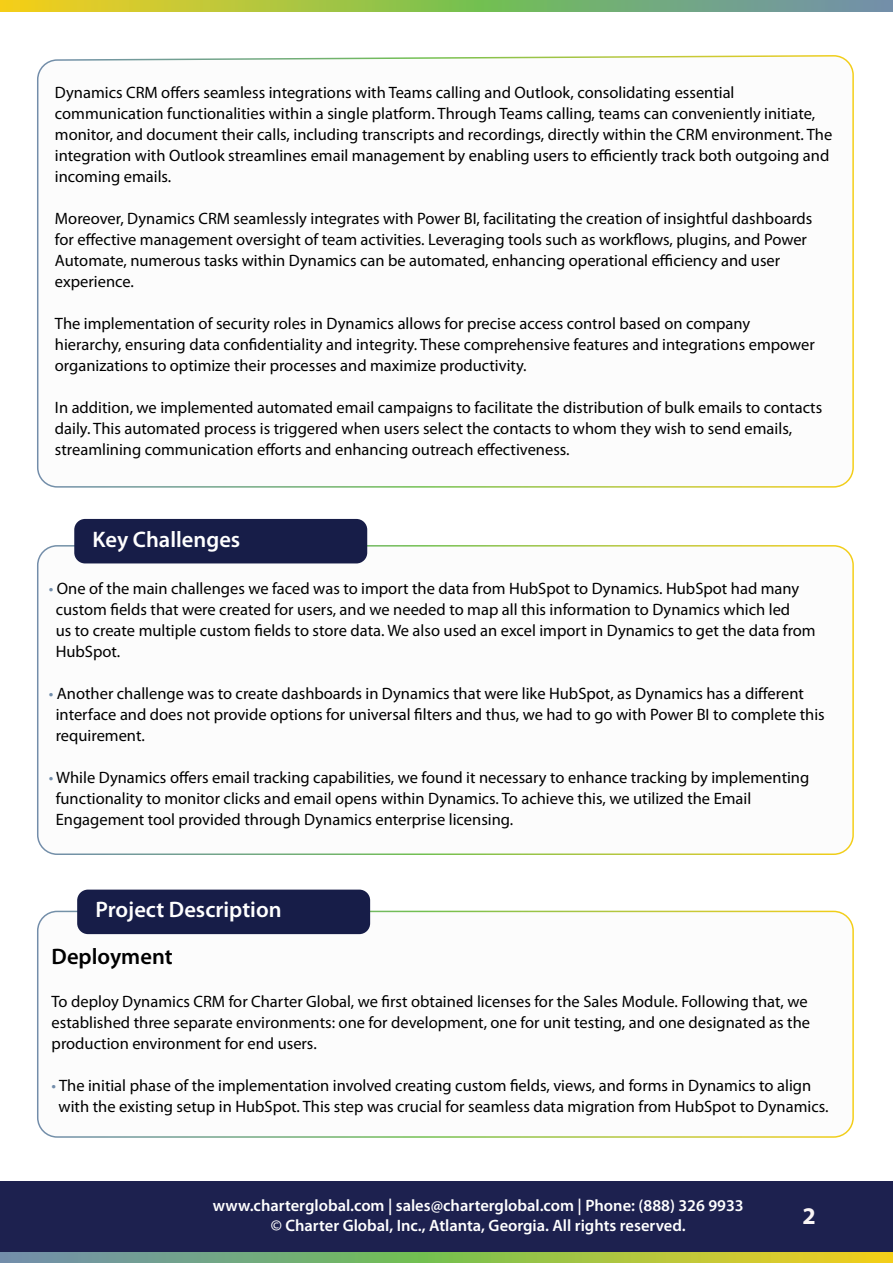
<style>
.page{position:relative;width:893px;height:1263px;background:#fff}
.page>*{position:absolute;margin:0;border:0;box-sizing:border-box;transform-origin:0 0}
.t1{font:700 24px "Myriad Pro";color:#faf5f5}
.t2{font:600 22.5px "Myriad Pro";color:#fff}
.t3{font:600 22.5px "Myriad Pro";color:#000}
.t4{font:16.5px/21px "Myriad Pro";color:#000}
.t5{font:600 16.5px "Myriad Pro";color:#fff}
.s1{color:#728dab}
</style>
<div class="page">
<svg style="left:0;top:0;width:893px;height:12px;background:#97b85b"></svg>
<div style="left:0;top:1181px;width:893px;height:73px;background:#1d214f"></div>
<svg style="left:0;top:1252px;width:893px;height:11px;background:#96b75c"></svg>
<div style="left:37px;top:545px;width:817px;height:310px;border:2px solid #fff;border-radius:19px"></div>
<div style="left:74px;top:519px;width:293px;height:44px;background:#171d48;border-radius:11px"></div>
<svg style="left:37px;top:56px;width:817px;height:432px"></svg>
<div style="left:37px;top:911px;width:817px;height:227px;border:2px solid #fff;border-radius:19px"></div>
<div style="left:77px;top:890px;width:293px;height:44px;background:#171d48;border-radius:11px"></div>
<p class="t4" style="left:55px;top:82px;width:779px">Dynamics CRM offers seamless integrations with Teams calling and Outlook, consolidating essential communication functionalities within a single platform. Through Teams calling, teams can conveniently initiate, monitor, and document their calls, including transcripts and recordings, directly within the CRM environment. The integration with Outlook streamlines email management by enabling users to efficiently track both outgoing and incoming emails.</p>
<p class="t4" style="left:55px;top:208px;width:759px">Moreover, Dynamics CRM seamlessly integrates with Power BI, facilitating the creation of insightful dashboards for effective management oversight of team activities. Leveraging tools such as workflows, plugins, and Power Automate, numerous tasks within Dynamics can be automated, enhancing operational efficiency and user experience.</p>
<p class="t4" style="left:55px;top:313px;width:761px">The implementation of security roles in Dynamics allows for precise access control based on company hierarchy, ensuring data confidentiality and integrity. These comprehensive features and integrations empower organizations to optimize their processes and maximize productivity.</p>
<p class="t4" style="left:55px;top:397px;width:769px">In addition, we implemented automated email campaigns to facilitate the distribution of bulk emails to contacts daily. This automated process is triggered when users select the contacts to whom they wish to send emails, streamlining communication efforts and enhancing outreach effectiveness.</p>
<p class="t2" style="left:93px;top:525px;width:149px">Key Challenges</p>
<p class="t4" style="left:49px;top:577px;width:752px"><span class="s1">•</span> One of the main challenges we faced was to import the data from HubSpot to Dynamics. HubSpot had many</p>
<p class="t4" style="left:56px;top:598px;width:736px">custom fields that were created for users, and we needed to map all this information to Dynamics which led</p>
<p class="t4" style="left:56px;top:619px;width:761px">us to create multiple custom fields to store data. We also used an excel import in Dynamics to get the data from</p>
<p class="t4" style="left:56px;top:640px;width:66px">HubSpot.</p>
<p class="t4" style="left:49px;top:682px;width:757px"><span class="s1">•</span> Another challenge was to create dashboards in Dynamics that were like HubSpot, as Dynamics has a different</p>
<p class="t4" style="left:56px;top:703px;width:770px">interface and does not provide options for universal filters and thus, we had to go with Power BI to complete this</p>
<p class="t4" style="left:56px;top:724px;width:91px">requirement.</p>
<p class="t4" style="left:49px;top:766px;width:762px"><span class="s1">•</span> While Dynamics offers email tracking capabilities, we found it necessary to enhance tracking by implementing</p>
<p class="t4" style="left:56px;top:787px;width:697px">functionality to monitor clicks and email opens within Dynamics. To achieve this, we utilized the Email</p>
<p class="t4" style="left:56px;top:808px;width:459px">Engagement tool provided through Dynamics enterprise licensing.</p>
<p class="t2" style="left:95px;top:895px;width:188px">Project Description</p>
<p class="t3" style="left:52px;top:943px;width:123px">Deployment</p>
<p class="t4" style="left:52px;top:990px;width:760px">To deploy Dynamics CRM for Charter Global, we first obtained licenses for the Sales Module. Following that, we established three separate environments: one for development, one for unit testing, and one designated as the production environment for end users.</p>
<p class="t4" style="left:52px;top:1074px;width:761px"><span class="s1">•</span> The initial phase of the implementation involved creating custom fields, views, and forms in Dynamics to align</p>
<p class="t4" style="left:59px;top:1095px;width:771px">with the existing setup in HubSpot. This step was crucial for seamless data migration from HubSpot to Dynamics.</p>
<p class="t5" style="left:213px;top:1195px;width:532px">www.charterglobal.com | sales@charterglobal.com | Phone: (888) 326 9933</p>
<p class="t5" style="left:271px;top:1215px;width:416px">© Charter Global, Inc., Atlanta, Georgia. All rights reserved.</p>
<p class="t1" style="left:802px;top:1201px;width:15px">2</p>
</div>
